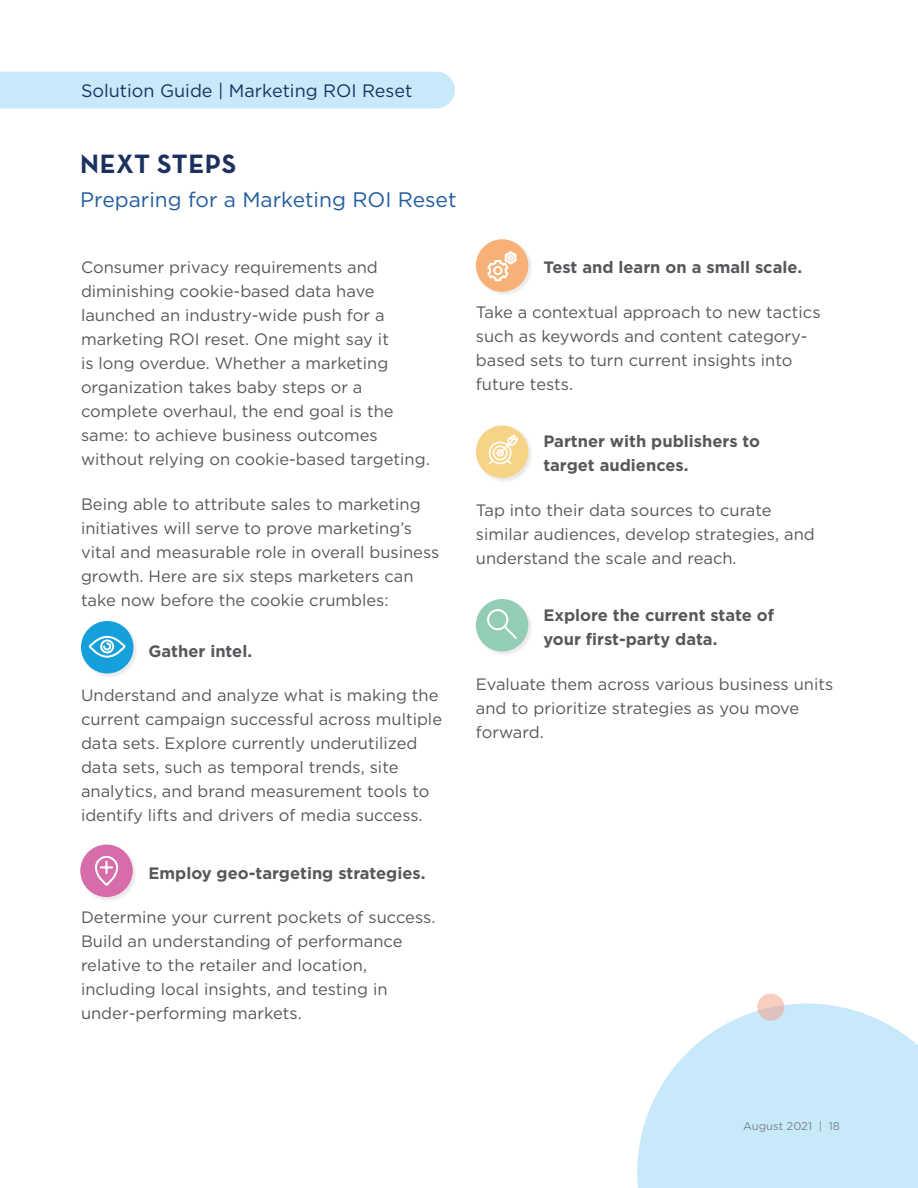
<style>
.page{position:relative;width:918px;height:1188px;background:#fff}
.page>*{position:absolute;margin:0;border:0;box-sizing:border-box;transform-origin:0 0}
.t1{font:700 27px "Neutraface Text";letter-spacing:.02em;color:#1d315f}
.t2{font:21px "Gotham";color:#225ca0}
.t3{font:18px "Gotham";color:#1d315f}
.t4{font:16.5px/24px "Gotham";color:#59575c}
.t5{font:700 16.5px/24px "Gotham";color:#59575c}
.t6{font:11.25px "Gotham";color:#59575c}
</style>
<div class="page">
<svg style="left:637px;top:1004px;width:281px;height:184px;background:#cfecf9"></svg>
<svg style="left:757px;top:994px;width:27px;height:27px"></svg>
<div style="left:0;top:72px;width:455px;height:36px;background:#c7e9f9"></div>
<div style="left:81px;top:621px;width:57px;height:57px;background:#231f20;opacity:.1"></div>
<div style="left:81px;top:621px;width:52px;height:52px;background:#16a0db;border-radius:50%"></div>
<div style="left:476px;top:239px;width:57px;height:58px;background:#231f20;opacity:.1"></div>
<div style="left:476px;top:239px;width:52px;height:53px;background:#f7b176;border-radius:50%"></div>
<div style="left:476px;top:426px;width:57px;height:57px;background:#231f20;opacity:.1"></div>
<div style="left:476px;top:426px;width:52px;height:52px;background:#f7d388;border-radius:50%"></div>
<div style="left:80px;top:845px;width:58px;height:57px;background:#231f20;opacity:.1"></div>
<div style="left:80px;top:845px;width:53px;height:52px;background:#d66caa;border-radius:50%"></div>
<div style="left:476px;top:599px;width:57px;height:57px;background:#231f20;opacity:.1"></div>
<div style="left:476px;top:599px;width:52px;height:52px;background:#93ceb4;border-radius:50%"></div>
<svg style="left:95px;top:855px;width:24px;height:31px"></svg>
<svg style="left:487px;top:251px;width:30px;height:31px"></svg>
<svg style="left:502px;top:624px;width:15px;height:15px"></svg>
<div style="left:487px;top:609px;width:21px;height:21px;border:2px solid #fff;border-radius:50%"></div>
<svg style="left:88px;top:635px;width:38px;height:23px"></svg>
<svg style="left:488px;top:435px;width:31px;height:30px"></svg>
<p class="t3" style="left:81px;top:79px;width:333px">Solution Guide | Marketing ROI Reset</p>
<p class="t1" style="left:80px;top:147px;width:157px">NEXT STEPS</p>
<p class="t2" style="left:80px;top:186px;width:378px">Preparing for a Marketing ROI Reset</p>
<p class="t4" style="left:81px;top:255px;width:350px">Consumer privacy requirements and diminishing cookie-based data have launched an industry-wide push for a marketing ROI reset. One might say it<br>is long overdue. Whether a marketing organization takes baby steps or a complete overhaul, the end goal is the same: to achieve business outcomes without relying on cookie-based targeting.</p>
<p class="t4" style="left:81px;top:492px;width:360px">Being able to attribute sales to marketing initiatives will serve to prove marketing’s vital and measurable role in overall business growth. Here are six steps marketers can take now before the cookie crumbles:</p>
<p class="t5" style="left:148px;top:639px;width:105px">Gather intel.</p>
<p class="t4" style="left:81px;top:683px;width:363px">Understand and analyze what is making the current campaign successful across multiple data sets. Explore currently underutilized data sets, such as temporal trends, site analytics, and brand measurement tools to identify lifts and drivers of media success.</p>
<p class="t5" style="left:148px;top:861px;width:278px">Employ geo-targeting strategies.</p>
<p class="t4" style="left:81px;top:905px;width:356px">Determine your current pockets of success.<br>Build an understanding of performance relative to the retailer and location, including local insights, and testing in under-performing markets.</p>
<p class="t5" style="left:543px;top:256px;width:260px">Test and learn on a small scale.</p>
<p class="t4" style="left:476px;top:300px;width:346px">Take a contextual approach to new tactics such as keywords and content category&shy;based sets to turn current insights into future tests.</p>
<p class="t5" style="left:543px;top:430px;width:218px">Partner with publishers to target audiences.</p>
<p class="t4" style="left:476px;top:498px;width:340px">Tap into their data sources to curate similar audiences, develop strategies, and understand the scale and reach.</p>
<p class="t5" style="left:543px;top:604px;width:232px">Explore the current state of your first-party data.</p>
<p class="t4" style="left:476px;top:672px;width:359px">Evaluate them across various business units and to prioritize strategies as you move forward.</p>
<p class="t6" style="left:743px;top:1119px;width:98px">August 2021 | 18</p>
</div>
